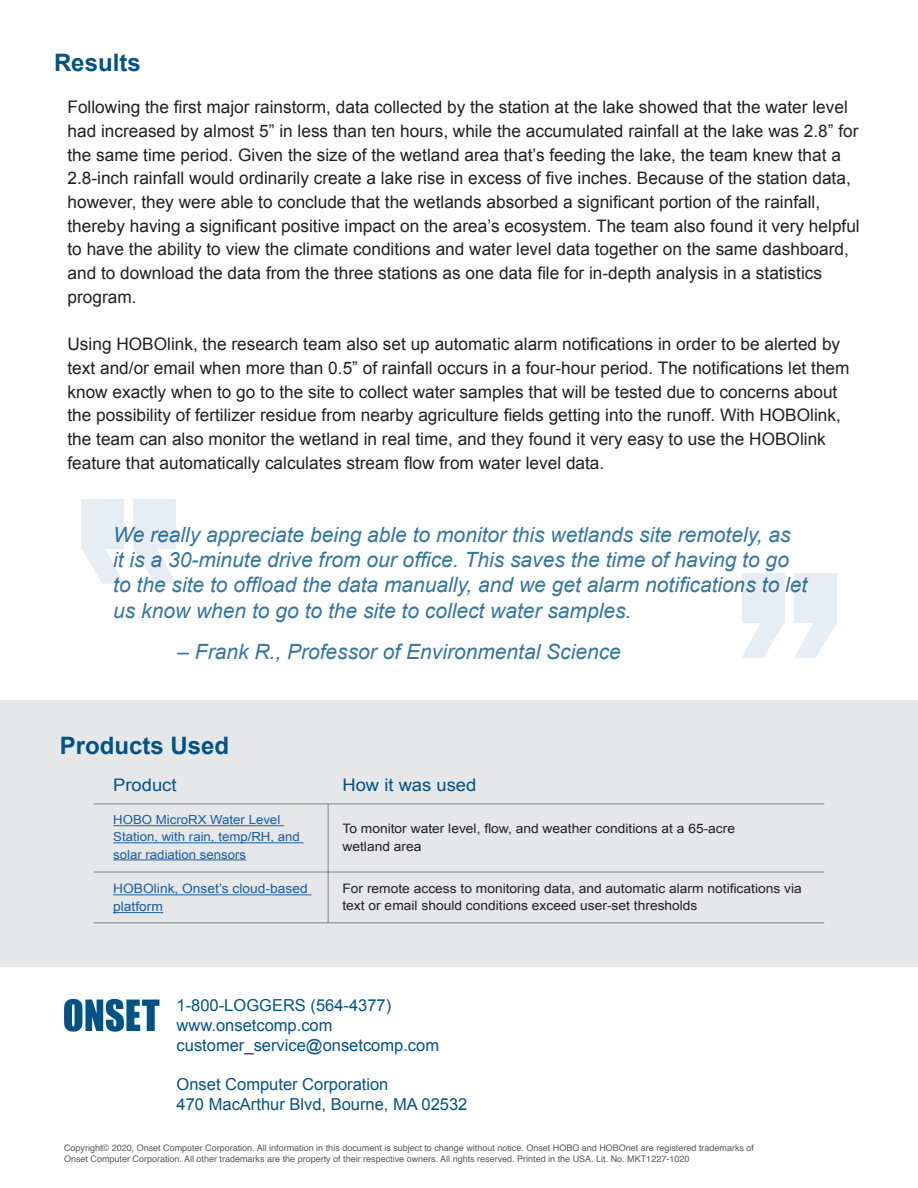
<style>
.page{position:relative;width:918px;height:1188px;background:#fff}
.page>*{position:absolute;margin:0;border:0;box-sizing:border-box;transform-origin:0 0}
.t1{font:700 24px "Arial";color:#005386}
.t2{font:italic 21px/25.2px "Arial";color:#33769e}
.t3{font:17.4px "Arial";color:#005386;scale:1.06 1}
.t4{font:17.25px/23.7px "Arial";color:#231f20}
.t5{font:16.5px "Arial";color:#005386}
.t6{font:16.5px "Arial";color:#015385}
.t7{font:13.05px/17.7px "Arial";color:#231f20;scale:1.06 1}
.t8{font:13.05px/17.7px "Arial";color:#175d9e;scale:1.06 1}
.t9{font:12.45px/17.1px "Arial";color:#175d9e;scale:1.06 1}
.t10{font:9px/10.8px "Helvetica";color:#57585a}
</style>
<div class="page">
<div style="left:0;top:701px;width:918px;height:266px;background:#e6e7e9"></div>
<svg style="left:64px;top:999px;width:95px;height:33px"></svg>
<hr style="left:328px;top:804px;width:1px;height:118px;background:#231f20">
<hr style="left:94px;top:804px;width:730px;height:1px;background:#231f20">
<hr style="left:94px;top:872px;width:730px;height:1px;background:#231f20">
<hr style="left:94px;top:922px;width:730px;height:1px;background:#231f20">
<hr style="left:113px;top:825px;width:171px;height:1px;background:#175d9e">
<hr style="left:113px;top:842px;width:191px;height:1px;background:#175d9e">
<hr style="left:113px;top:859px;width:133px;height:1px;background:#175d9e">
<hr style="left:113px;top:894px;width:199px;height:1px;background:#175d9e">
<hr style="left:113px;top:912px;width:50px;height:1px;background:#175d9e">
<div style="left:81px;top:499px;width:43px;height:49px;background:#e6eef3"></div>
<svg style="left:81px;top:548px;width:43px;height:36px"></svg>
<div style="left:134px;top:499px;width:42px;height:49px;background:#e6eef3"></div>
<svg style="left:134px;top:548px;width:42px;height:36px"></svg>
<div style="left:794px;top:573px;width:43px;height:50px;background:#e6eef3"></div>
<svg style="left:794px;top:623px;width:42px;height:35px"></svg>
<div style="left:742px;top:573px;width:42px;height:50px;background:#e6eef3"></div>
<svg style="left:742px;top:623px;width:42px;height:35px"></svg>
<p class="t1" style="left:54px;top:47px;width:88px">Results</p>
<p class="t4" style="left:68px;top:95px;width:794px">Following the first major rainstorm, data collected by the station at the lake showed that the water level had increased by almost 5” in less than ten hours, while the accumulated rainfall at the lake was 2.8” for the same time period. Given the size of the wetland area that’s feeding the lake, the team knew that a 2.8-inch rainfall would ordinarily create a lake rise in excess of five inches. Because of the station data, however, they were able to conclude that the wetlands absorbed a significant portion of the rainfall, thereby having a significant positive impact on the area’s ecosystem. The team also found it very helpful to have the ability to view the climate conditions and water level data together on the same dashboard, and to download the data from the three stations as one data file for in-depth analysis in a statistics program.</p>
<p class="t4" style="left:68px;top:332px;width:784px">Using HOBOlink, the research team also set up automatic alarm notifications in order to be alerted by text and/or email when more than 0.5” of rainfall occurs in a four-hour period. The notifications let them know exactly when to go to the site to collect water samples that will be tested due to concerns about the possibility of fertilizer residue from nearby agriculture fields getting into the runoff. With HOBOlink, the team can also monitor the wetland in real time, and they found it very easy to use the HOBOlink feature that automatically calculates stream flow from water level data.</p>
<p class="t2" style="left:113px;top:522px;width:696px">We really appreciate being able to monitor this wetlands site remotely, as<br>it is a 30-minute drive from our office. This saves the time of having to go to the site to offload the data manually, and we get alarm notifications to let us know when to go to the site to collect water samples.</p>
<p class="t2" style="left:177px;top:639px;width:445px">– Frank R., Professor of Environmental Science</p>
<p class="t1" style="left:60px;top:730px;width:171px">Products Used</p>
<p class="t3" style="left:113px;top:774px;width:61px">Product</p>
<p class="t3" style="left:342px;top:774px;width:128px">How it was used</p>
<p class="t7" style="left:342px;top:820px;width:372px">To monitor water level, flow, and weather conditions at a 65-acre wetland area</p>
<p class="t7" style="left:342px;top:879px;width:435px">For remote access to monitoring data, and automatic alarm notifications via text or email should conditions exceed user-set thresholds</p>
<p class="t9" style="left:113px;top:812px;width:178px">HOBO MicroRX Water Level<br>Station, with rain, temp/RH, and solar radiation sensors</p>
<p class="t8" style="left:113px;top:880px;width:185px">HOBOlink, Onset’s cloud-based platform</p>
<p class="t5" style="left:177px;top:994px;width:216px">1-800-LOGGERS (564-4377)</p>
<p class="t5" style="left:177px;top:1014px;width:157px">www.onsetcomp.com</p>
<p class="t5" style="left:177px;top:1034px;width:264px">customer_service@onsetcomp.com</p>
<p class="t6" style="left:177px;top:1074px;width:213px">Onset Computer Corporation</p>
<p class="t6" style="left:177px;top:1093px;width:292px">470 MacArthur Blvd, Bourne, MA 02532</p>
<p class="t10" style="left:64px;top:1143px;width:691px">Copyright© 2020, Onset Computer Corporation. All information in this document is subject to change without notice. Onset HOBO and HOBOnet are registered trademarks of<br>Onset Computer Corporation. All other trademarks are the property of their respective owners. All rights reserved. Printed in the USA. Lit. No. MKT1227-1020</p>
</div>
